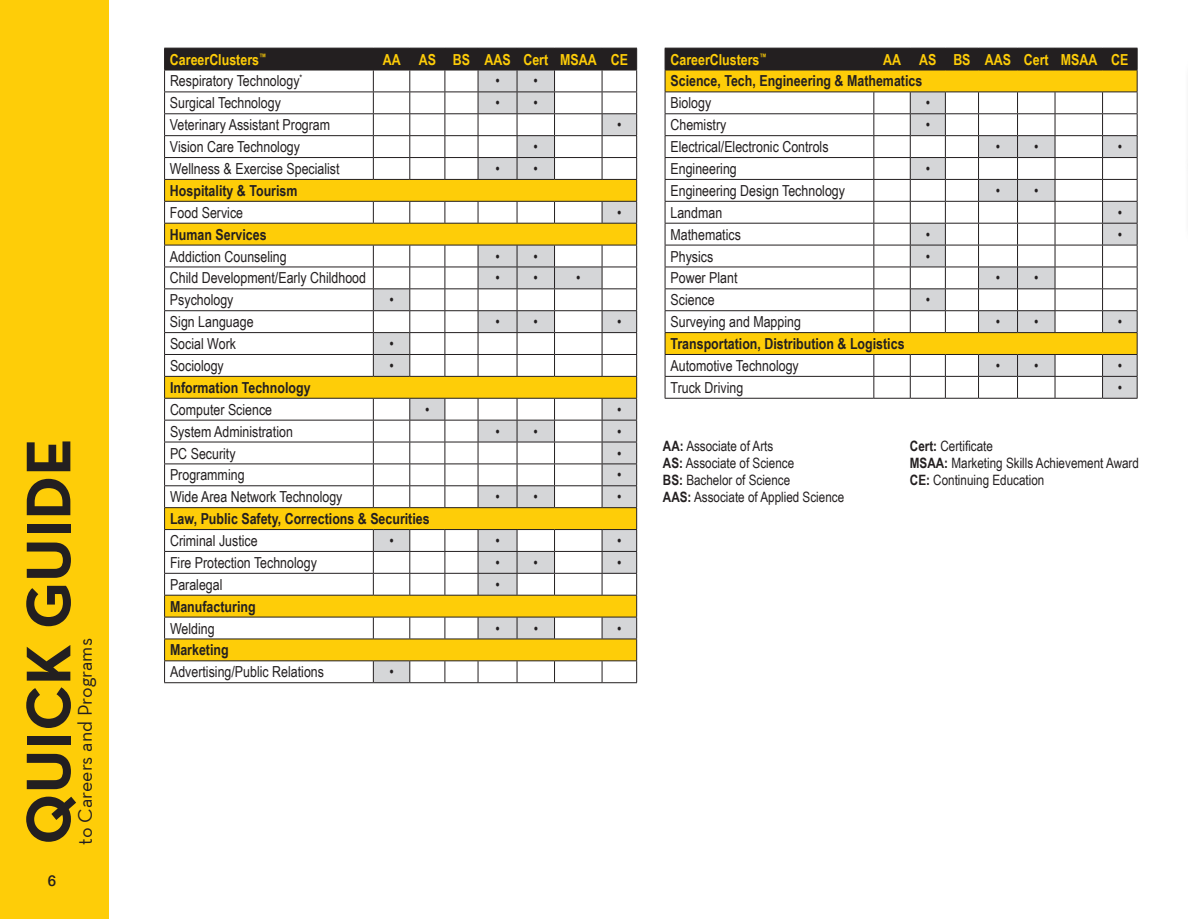
<style>
.page{position:relative;width:1188px;height:919px;background:#fff}
.page>*{position:absolute;margin:0;border:0;box-sizing:border-box;transform-origin:0 0}
.t1{font:700 64.2px "Neutra Text";color:#231f20}
.t2{font:19.95px "Neutra Text";color:#231f20}
.t3{font:15.15px "Arial Narrow";color:#231f20}
.t4{font:700 15.15px "Arial Narrow";color:#231f20}
.t5{font:700 15.15px "Arial Narrow";color:#fecd08}
.t6{font:500 15px "Helvetica Neue";color:#231f20}
.t7{font:14.25px/17.1px "Arial Narrow";color:#231f20}
.s1{font-weight:700}
</style>
<div class="page">
<svg style="left:164px;top:48px;width:473px;height:634px"></svg>
<hr style="left:164px;top:682px;width:209px;height:1px;background:#231f20">
<hr style="left:373px;top:682px;width:37px;height:1px;background:#231f20">
<hr style="left:410px;top:682px;width:35px;height:1px;background:#231f20">
<hr style="left:445px;top:682px;width:33px;height:1px;background:#231f20">
<hr style="left:478px;top:682px;width:39px;height:1px;background:#231f20">
<hr style="left:517px;top:682px;width:37px;height:1px;background:#231f20">
<hr style="left:554px;top:682px;width:48px;height:1px;background:#231f20">
<hr style="left:602px;top:682px;width:35px;height:1px;background:#231f20">
<svg style="left:665px;top:48px;width:472px;height:349px"></svg>
<hr style="left:665px;top:397px;width:209px;height:1px;background:#231f20">
<hr style="left:874px;top:397px;width:36px;height:1px;background:#231f20">
<hr style="left:910px;top:397px;width:35px;height:1px;background:#231f20">
<hr style="left:945px;top:397px;width:33px;height:1px;background:#231f20">
<hr style="left:978px;top:397px;width:39px;height:1px;background:#231f20">
<hr style="left:1017px;top:397px;width:38px;height:1px;background:#231f20">
<hr style="left:1055px;top:397px;width:47px;height:1px;background:#231f20">
<hr style="left:1102px;top:397px;width:35px;height:1px;background:#231f20">
<div style="left:0;top:0;width:108px;height:918px;background:#fecd08"></div>
<h1 class="t1" style="left:8px;top:844px;width:408px;rotate:-90deg">QUICK GUIDE</h1>
<h2 class="t2" style="left:73px;top:844px;width:208px;rotate:-90deg">to Careers and Programs</h2>
<p class="t6" style="left:48px;top:867px;width:10px">6</p>
<p class="t5" style="left:170px;top:48px;width:98px">CareerClusters<sup>™</sup></p>
<p class="t5" style="left:383px;top:48px;width:247px">AA AS BS AAS Cert MSAA CE</p>
<p class="t3" style="left:170px;top:70px;width:134px">Respiratory Technology<sup>*</sup></p>
<p class="t3" style="left:495px;top:70px;width:44px">• •</p>
<p class="t3" style="left:170px;top:92px;width:112px">Surgical Technology</p>
<p class="t3" style="left:495px;top:92px;width:44px">• •</p>
<p class="t3" style="left:170px;top:114px;width:162px">Veterinary Assistant Program</p>
<p class="t3" style="left:617px;top:114px;width:6px">•</p>
<p class="t3" style="left:170px;top:136px;width:132px">Vision Care Technology</p>
<p class="t3" style="left:533px;top:136px;width:6px">•</p>
<p class="t3" style="left:170px;top:157px;width:171px">Wellness &amp; Exercise Specialist</p>
<p class="t3" style="left:495px;top:157px;width:44px">• •</p>
<p class="t4" style="left:170px;top:179px;width:129px">Hospitality &amp; Tourism</p>
<p class="t3" style="left:170px;top:201px;width:75px">Food Service</p>
<p class="t3" style="left:617px;top:201px;width:6px">•</p>
<p class="t4" style="left:170px;top:223px;width:98px">Human Services</p>
<p class="t3" style="left:170px;top:245px;width:118px">Addiction Counseling</p>
<p class="t3" style="left:495px;top:245px;width:44px">• •</p>
<p class="t3" style="left:170px;top:267px;width:198px">Child Development/Early Childhood</p>
<p class="t3" style="left:495px;top:267px;width:44px">• •</p>
<p class="t3" style="left:576px;top:267px;width:6px">•</p>
<p class="t3" style="left:170px;top:289px;width:65px">Psychology</p>
<p class="t3" style="left:389px;top:289px;width:6px">•</p>
<p class="t3" style="left:170px;top:310px;width:85px">Sign Language</p>
<p class="t3" style="left:495px;top:310px;width:44px">• •</p>
<p class="t3" style="left:617px;top:310px;width:6px">•</p>
<p class="t3" style="left:170px;top:332px;width:68px">Social Work</p>
<p class="t3" style="left:389px;top:332px;width:6px">•</p>
<p class="t3" style="left:170px;top:354px;width:55px">Sociology</p>
<p class="t3" style="left:389px;top:354px;width:6px">•</p>
<p class="t4" style="left:170px;top:376px;width:142px">Information Technology</p>
<p class="t3" style="left:170px;top:398px;width:104px">Computer Science</p>
<p class="t3" style="left:425px;top:398px;width:6px">•</p>
<p class="t3" style="left:617px;top:398px;width:6px">•</p>
<p class="t3" style="left:170px;top:420px;width:124px">System Administration</p>
<p class="t3" style="left:495px;top:420px;width:44px">• •</p>
<p class="t3" style="left:617px;top:420px;width:6px">•</p>
<p class="t3" style="left:170px;top:442px;width:67px">PC Security</p>
<p class="t3" style="left:617px;top:442px;width:6px">•</p>
<p class="t3" style="left:170px;top:463px;width:76px">Programming</p>
<p class="t3" style="left:617px;top:463px;width:6px">•</p>
<p class="t3" style="left:170px;top:485px;width:174px">Wide Area Network Technology</p>
<p class="t3" style="left:495px;top:485px;width:44px">• •</p>
<p class="t3" style="left:617px;top:485px;width:6px">•</p>
<p class="t4" style="left:170px;top:507px;width:261px">Law, Public Safety, Corrections &amp; Securities</p>
<p class="t3" style="left:170px;top:529px;width:89px">Criminal Justice</p>
<p class="t3" style="left:389px;top:529px;width:6px">•</p>
<p class="t3" style="left:495px;top:529px;width:6px">•</p>
<p class="t3" style="left:617px;top:529px;width:6px">•</p>
<p class="t3" style="left:170px;top:551px;width:148px">Fire Protection Technology</p>
<p class="t3" style="left:495px;top:551px;width:44px">• •</p>
<p class="t3" style="left:617px;top:551px;width:6px">•</p>
<p class="t3" style="left:170px;top:573px;width:54px">Paralegal</p>
<p class="t3" style="left:495px;top:573px;width:6px">•</p>
<p class="t4" style="left:170px;top:594px;width:87px">Manufacturing</p>
<p class="t3" style="left:170px;top:616px;width:46px">Welding</p>
<p class="t3" style="left:495px;top:616px;width:44px">• •</p>
<p class="t3" style="left:617px;top:616px;width:6px">•</p>
<p class="t4" style="left:170px;top:638px;width:60px">Marketing</p>
<p class="t3" style="left:170px;top:660px;width:155px">Advertising/Public Relations</p>
<p class="t3" style="left:389px;top:660px;width:6px">•</p>
<p class="t5" style="left:670px;top:48px;width:98px">CareerClusters<sup>™</sup></p>
<p class="t5" style="left:883px;top:48px;width:247px">AA AS BS AAS Cert MSAA CE</p>
<p class="t4" style="left:670px;top:70px;width:253px">Science, Tech, Engineering &amp; Mathematics</p>
<p class="t3" style="left:670px;top:92px;width:42px">Biology</p>
<p class="t3" style="left:925px;top:92px;width:6px">•</p>
<p class="t3" style="left:670px;top:114px;width:57px">Chemistry</p>
<p class="t3" style="left:925px;top:114px;width:6px">•</p>
<p class="t3" style="left:670px;top:136px;width:160px">Electrical/Electronic Controls</p>
<p class="t3" style="left:996px;top:136px;width:44px">• •</p>
<p class="t3" style="left:1117px;top:136px;width:6px">•</p>
<p class="t3" style="left:670px;top:157px;width:68px">Engineering</p>
<p class="t3" style="left:925px;top:157px;width:6px">•</p>
<p class="t3" style="left:670px;top:179px;width:176px">Engineering Design Technology</p>
<p class="t3" style="left:996px;top:179px;width:44px">• •</p>
<p class="t3" style="left:670px;top:201px;width:53px">Landman</p>
<p class="t3" style="left:1117px;top:201px;width:6px">•</p>
<p class="t3" style="left:670px;top:223px;width:72px">Mathematics</p>
<p class="t3" style="left:925px;top:223px;width:6px">•</p>
<p class="t3" style="left:1117px;top:223px;width:6px">•</p>
<p class="t3" style="left:670px;top:245px;width:44px">Physics</p>
<p class="t3" style="left:925px;top:245px;width:6px">•</p>
<p class="t3" style="left:670px;top:267px;width:68px">Power Plant</p>
<p class="t3" style="left:996px;top:267px;width:44px">• •</p>
<p class="t3" style="left:670px;top:289px;width:46px">Science</p>
<p class="t3" style="left:925px;top:289px;width:6px">•</p>
<p class="t3" style="left:670px;top:310px;width:132px">Surveying and Mapping</p>
<p class="t3" style="left:996px;top:310px;width:44px">• •</p>
<p class="t3" style="left:1117px;top:310px;width:6px">•</p>
<p class="t4" style="left:670px;top:332px;width:236px">Transportation, Distribution &amp; Logistics</p>
<p class="t3" style="left:670px;top:354px;width:130px">Automotive Technology</p>
<p class="t3" style="left:996px;top:354px;width:44px">• •</p>
<p class="t3" style="left:1117px;top:354px;width:6px">•</p>
<p class="t3" style="left:670px;top:376px;width:74px">Truck Driving</p>
<p class="t3" style="left:1117px;top:376px;width:6px">•</p>
<p class="t7" style="left:663px;top:436px;width:183px"><span class="s1">AA:</span> Associate of Arts<br><span class="s1">AS:</span> Associate of Science<br><span class="s1">BS:</span> Bachelor of Science<br><span class="s1">AAS:</span> Associate of Applied Science</p>
<p class="t7" style="left:910px;top:436px;width:231px"><span class="s1">Cert:</span> Certificate<br><span class="s1">MSAA:</span> Marketing Skills Achievement Award<br><span class="s1">CE:</span> Continuing Education</p>
</div>
